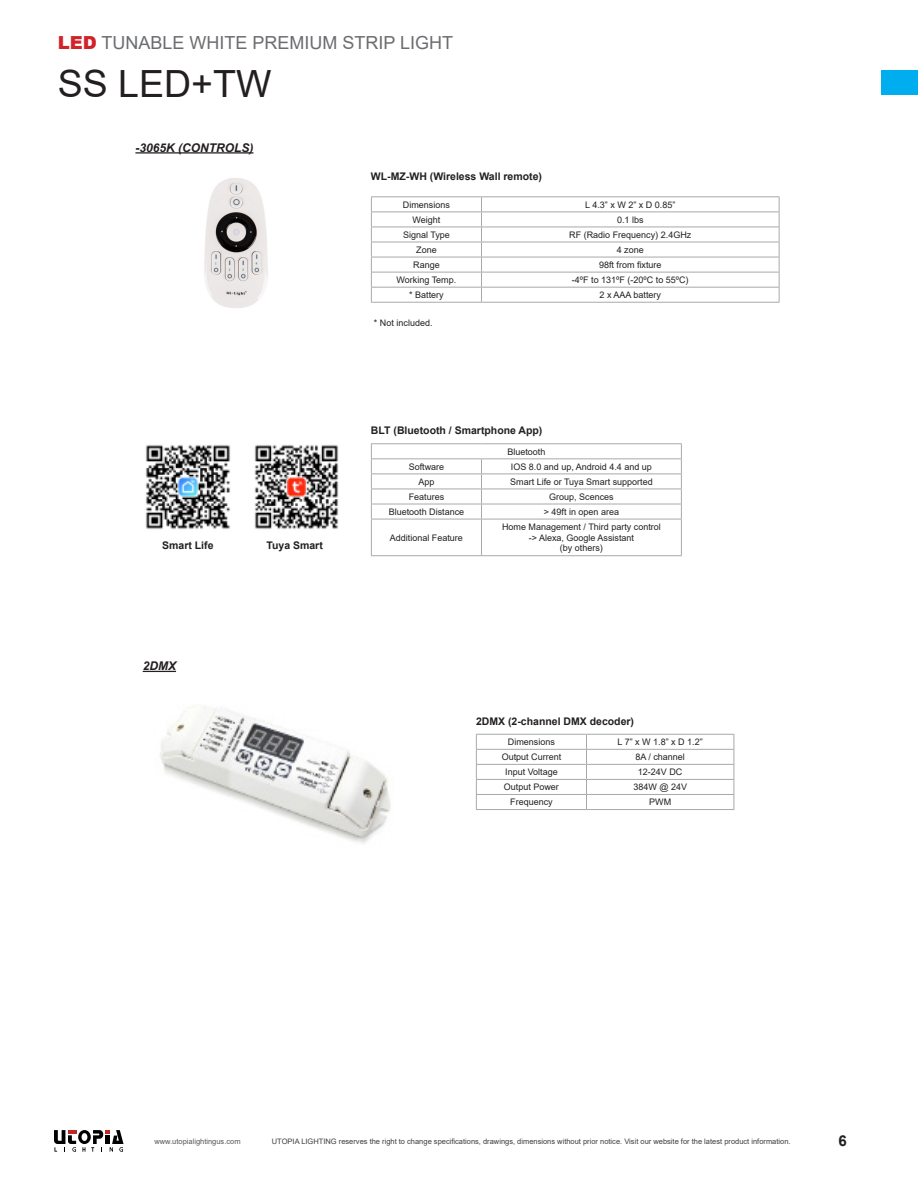
<style>
.page{position:relative;width:918px;height:1188px;background:#fff}
.page>*{position:absolute;margin:0;border:0;box-sizing:border-box;transform-origin:0 0}
.t1{font:37.5px "Arial";color:#231f20}
.t2{font:18px "Arial";color:#6c6d70}
.t3{font:700 15px "Arial";color:#231f20}
.t4{font:italic 700 12px "Arial";color:#231f20}
.t5{font:700 10.5px "Arial";color:#231f20}
.t6{font:9px "Arial";color:#231f20}
.t7{font:7.5px "Arial";color:#3e3e3f}
.t8{font:7.5px "Arial";color:#57585a}
.s1{font-weight:900;color:#d1232a}
</style>
<div class="page">
<div style="left:881px;top:70px;width:37px;height:25px;background:#00aeef"></div>
<svg style="left:54px;top:1130px;width:70px;height:22px"></svg>
<hr style="left:371px;top:196px;width:111px;height:1px;background:#a8a9ad">
<hr style="left:482px;top:196px;width:298px;height:1px;background:#a8a9ad">
<svg style="left:371px;top:197px;width:409px;height:105px"></svg>
<hr style="left:371px;top:302px;width:111px;height:1px;background:#a8a9ad">
<hr style="left:482px;top:302px;width:298px;height:1px;background:#a8a9ad">
<hr style="left:135px;top:152px;width:118px;height:2px;background:#231f20">
<hr style="left:371px;top:443px;width:111px;height:1px;background:#a8a9ad">
<hr style="left:482px;top:443px;width:200px;height:1px;background:#a8a9ad">
<svg style="left:371px;top:444px;width:311px;height:75px"></svg>
<hr style="left:371px;top:519px;width:111px;height:1px;background:#a8a9ad">
<hr style="left:371px;top:519px;width:1px;height:36px;background:#a8a9ad">
<hr style="left:482px;top:519px;width:200px;height:1px;background:#a8a9ad">
<hr style="left:481px;top:519px;width:1px;height:36px;background:#a8a9ad">
<hr style="left:681px;top:519px;width:1px;height:36px;background:#a8a9ad">
<hr style="left:371px;top:555px;width:111px;height:1px;background:#a8a9ad">
<hr style="left:482px;top:555px;width:200px;height:1px;background:#a8a9ad">
<img style="left:145px;top:445px;width:85px;height:84px">
<img style="left:254px;top:445px;width:85px;height:84px">
<svg style="left:476px;top:734px;width:259px;height:76px"></svg>
<hr style="left:476px;top:809px;width:111px;height:1px;background:#a8a9ad">
<hr style="left:587px;top:809px;width:147px;height:1px;background:#a8a9ad">
<hr style="left:143px;top:671px;width:33px;height:1px;background:#231f20">
<img style="left:160px;top:706px;width:231px;height:138px">
<img style="left:204px;top:178px;width:64px;height:130px">
<p class="t2" style="left:58px;top:31px;width:397px"><span class="s1">LED</span> TUNABLE WHITE PREMIUM STRIP LIGHT</p>
<p class="t1" style="left:58px;top:58px;width:215px">SS LED+TW</p>
<p class="t4" style="left:135px;top:139px;width:120px">-3065K (CONTROLS)</p>
<p class="t5" style="left:162px;top:537px;width:53px">Smart Life</p>
<p class="t5" style="left:266px;top:537px;width:58px">Tuya Smart</p>
<p class="t4" style="left:143px;top:658px;width:35px">2DMX</p>
<p class="t5" style="left:371px;top:169px;width:173px">WL-MZ-WH (Wireless Wall remote)</p>
<p class="t6" style="left:403px;top:198px;width:49px">Dimensions</p>
<p class="t6" style="left:585px;top:198px;width:92px">L 4.3” x W 2” x D 0.85”</p>
<p class="t6" style="left:413px;top:213px;width:29px">Weight</p>
<p class="t6" style="left:617px;top:213px;width:28px">0.1 lbs</p>
<p class="t6" style="left:403px;top:228px;width:48px">Signal Type</p>
<p class="t6" style="left:569px;top:228px;width:124px">RF (Radio Frequency) 2.4GHz</p>
<p class="t6" style="left:416px;top:243px;width:22px">Zone</p>
<p class="t6" style="left:617px;top:243px;width:29px">4 zone</p>
<p class="t6" style="left:413px;top:258px;width:28px">Range</p>
<p class="t6" style="left:599px;top:258px;width:64px">98ft from fixture</p>
<p class="t6" style="left:397px;top:274px;width:61px">Working Temp.</p>
<p class="t6" style="left:572px;top:274px;width:118px">-4ºF to 131ºF (-20ºC to 55ºC)</p>
<p class="t6" style="left:409px;top:289px;width:36px">* Battery</p>
<p class="t6" style="left:600px;top:289px;width:63px">2 x AAA battery</p>
<p class="t6" style="left:374px;top:316px;width:60px">* Not included.</p>
<p class="t5" style="left:371px;top:423px;width:173px">BLT (Bluetooth / Smartphone App)</p>
<p class="t6" style="left:507px;top:445px;width:40px">Bluetooth</p>
<p class="t6" style="left:409px;top:460px;width:37px">Software</p>
<p class="t6" style="left:511px;top:460px;width:143px">IOS 8.0 and up, Android 4.4 and up</p>
<p class="t6" style="left:418px;top:475px;width:18px">App</p>
<p class="t6" style="left:510px;top:475px;width:144px">Smart Life or Tuya Smart supported</p>
<p class="t6" style="left:409px;top:490px;width:37px">Features</p>
<p class="t6" style="left:549px;top:490px;width:66px">Group, Scences</p>
<p class="t6" style="left:389px;top:505px;width:77px">Bluetooth Distance</p>
<p class="t6" style="left:544px;top:505px;width:77px">&gt; 49ft in open area</p>
<p class="t6" style="left:390px;top:531px;width:75px">Additional Feature</p>
<p class="t6" style="left:502px;top:521px;width:160px">Home Management / Third party control</p>
<p class="t6" style="left:529px;top:531px;width:107px">-&gt; Alexa, Google Assistant</p>
<p class="t6" style="left:560px;top:542px;width:45px">(by others)</p>
<p class="t5" style="left:476px;top:714px;width:160px">2DMX (2-channel DMX decoder)</p>
<p class="t6" style="left:508px;top:736px;width:49px">Dimensions</p>
<p class="t6" style="left:618px;top:736px;width:87px">L 7” x W 1.8” x D 1.2”</p>
<p class="t6" style="left:502px;top:751px;width:61px">Output Current</p>
<p class="t6" style="left:635px;top:751px;width:51px">8A / channel</p>
<p class="t6" style="left:505px;top:766px;width:54px">Input Voltage</p>
<p class="t6" style="left:638px;top:766px;width:46px">12-24V DC</p>
<p class="t6" style="left:504px;top:781px;width:57px">Output Power</p>
<p class="t6" style="left:633px;top:781px;width:55px">384W @ 24V</p>
<p class="t6" style="left:510px;top:796px;width:44px">Frequency</p>
<p class="t6" style="left:649px;top:796px;width:23px">PWM</p>
<p class="t8" style="left:154px;top:1136px;width:88px">www.utopialightingus.com</p>
<p class="t7" style="left:272px;top:1136px;width:520px">UTOPIA LIGHTING reserves the right to change specifications, drawings, dimensions without prior notice. Visit our website for the latest product information.</p>
<h3 class="t3" style="left:839px;top:1131px;width:10px">6</h3>
</div>
